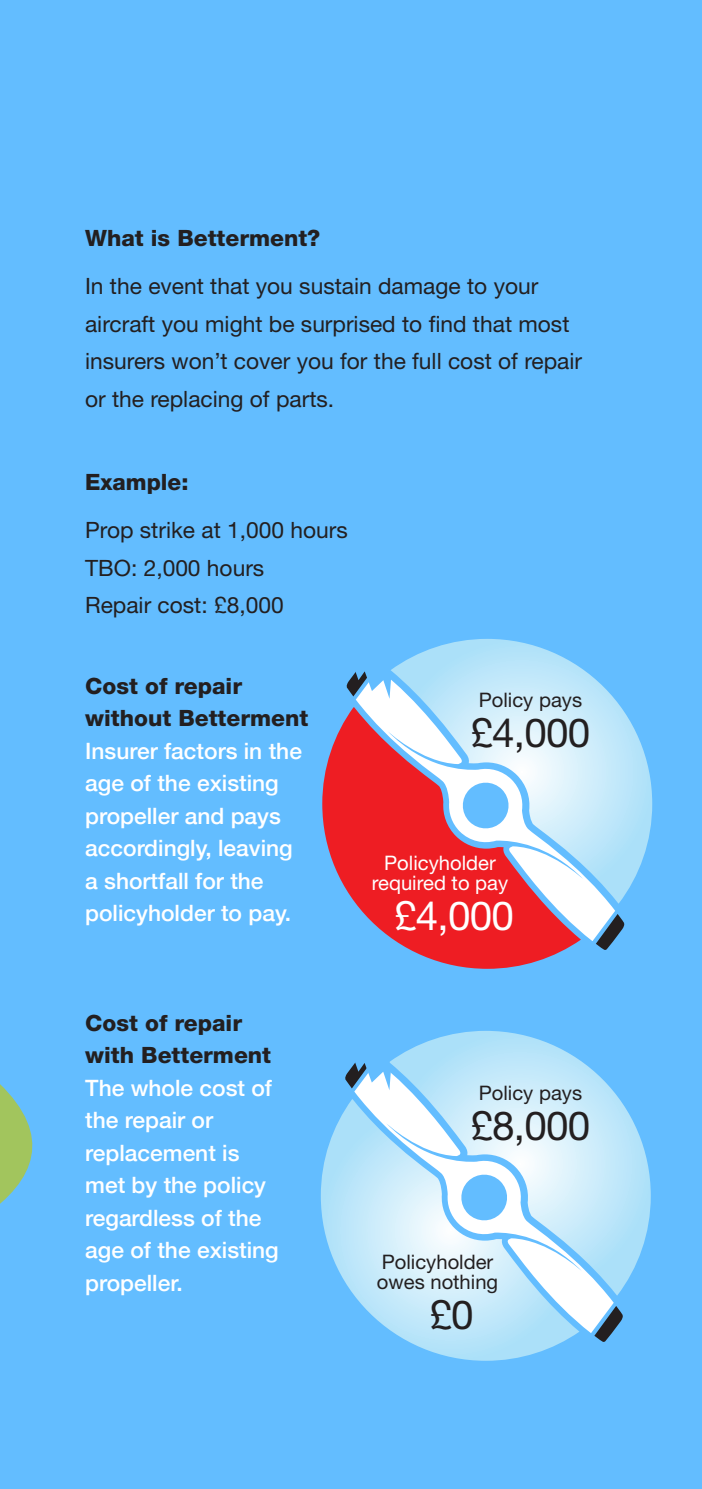
<style>
.page{position:relative;width:702px;height:1489px;background:#fff}
.page>*{position:absolute;margin:0;border:0;box-sizing:border-box;transform-origin:0 0}
.t1{font:40px "Helvetica Neue";letter-spacing:-.02em;color:#231f20}
.t2{font:40px "Helvetica Neue";color:#fff}
.t3{font:500 22.5px/32.5px "Helvetica Neue";color:#fff}
.t4{font:22.5px/37.5px "Helvetica Neue";color:#231f20}
.t5{font:800 22.5px/32.5px "Helvetica Neue";color:#231f20}
.t6{font:20px/20px "Helvetica Neue";color:#231f20}
.t7{font:20px/20px "Helvetica Neue";color:#fff;text-align:center}
</style>
<div class="page">
<div style="left:0;top:0;width:702px;height:1488px;background:#63bdff"></div>
<svg style="left:0;top:1084px;width:321px;height:120px"></svg>
<svg style="left:595px;top:913px;width:30px;height:37px"></svg>
<svg style="left:390px;top:639px;width:262px;height:264px"></svg>
<svg style="left:322px;top:707px;width:259px;height:261px"></svg>
<svg style="left:346px;top:647px;width:45px;height:51px"></svg>
<svg style="left:594px;top:1305px;width:29px;height:37px"></svg>
<svg style="left:389px;top:1031px;width:261px;height:264px"></svg>
<svg style="left:321px;top:1098px;width:258px;height:262px"></svg>
<svg style="left:345px;top:1038px;width:46px;height:52px"></svg>
<p class="t5" style="left:85px;top:222px;width:237px">What is Betterment?</p>
<p class="t4" style="left:85px;top:267px;width:498px">In the event that you sustain damage to your aircraft you might be surprised to find that most insurers won’t cover you for the full cost of repair or the replacing of parts.</p>
<p class="t5" style="left:85px;top:466px;width:105px">Example:</p>
<p class="t4" style="left:85px;top:511px;width:264px">Prop strike at 1,000 hours<br>TBO: 2,000 hours<br>Repair cost: £8,000</p>
<p class="t5" style="left:85px;top:669px;width:224px">Cost of repair without Betterment</p>
<p class="t3" style="left:85px;top:732px;width:218px">Insurer factors in the age of the existing propeller and pays accordingly, leaving a shortfall for the policyholder to pay.</p>
<p class="t6" style="left:478px;top:689px;width:105px">Policy pays</p>
<h1 class="t1" style="left:470px;top:709px;width:121px">£4,000</h1>
<p class="t7" style="left:372px;top:852px;width:138px">Policyholder required to pay</p>
<h1 class="t2" style="left:394px;top:891px;width:121px">£4,000</h1>
<p class="t5" style="left:85px;top:1006px;width:187px">Cost of repair with Betterment</p>
<p class="t3" style="left:85px;top:1069px;width:195px">The whole cost of the repair or replacement is met by the policy regardless of the age of the existing propeller.</p>
<p class="t6" style="left:478px;top:1082px;width:105px">Policy pays</p>
<h1 class="t1" style="left:470px;top:1101px;width:121px">£8,000</h1>
<p class="t6" style="left:377px;top:1251px;width:123px">Policyholder owes nothing</p>
<h1 class="t1" style="left:429px;top:1290px;width:46px">£0</h1>
</div>
